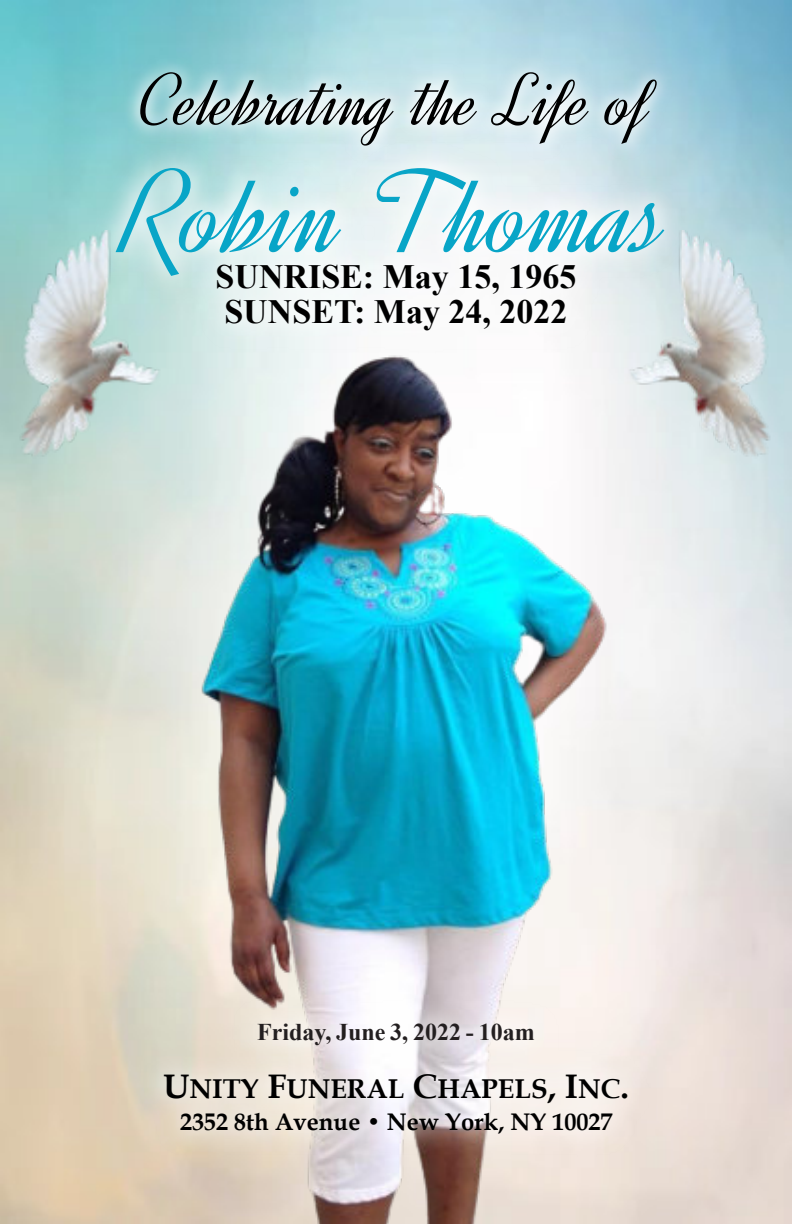
<style>
.page{position:relative;width:792px;height:1224px;background:#fff}
.page>*{position:absolute;margin:0;border:0;box-sizing:border-box;transform-origin:0 0}
.t1{font:120px "Dynalight";color:#08a5c7}
.t2{font:75.2px "Dynalight";color:#000}
.t3{font:700 34px/35.4px "Times New Roman";color:#000}
.t4{font:700 27.2px "Book Antiqua";color:#000}
.t5{font:700 24px "Book Antiqua";color:#000}
.t6{font:700 24px "Times New Roman";color:#231f20}
.s1{font-size:34px}
</style>
<div class="page">
<img style="left:0;top:0;width:792px;height:1224px">
<img style="left:192px;top:354px;width:427px;height:870px">
<img style="left:122px;top:56px;width:551px;height:85px">
<img style="left:92px;top:141px;width:593px;height:213px">
<img style="left:139px;top:998px;width:511px;height:159px">
<img style="left:8px;top:230px;width:154px;height:229px">
<img style="left:627px;top:230px;width:154px;height:229px">
<h2 class="t2" style="left:140px;top:57px;width:514px">Celebrating the Life of</h2>
<h1 class="t1" style="left:124px;top:144px;width:546px">Robin Thomas</h1>
<p class="t3" style="left:216px;top:262px;width:362px">SUNRISE: May 15, 1965<br>SUNSET: May 24, 2022</p>
<p class="t6" style="left:257px;top:1024px;width:279px">Friday, June 3, 2022 - 10am</p>
<p class="t4" style="left:163px;top:1078px;width:467px"><span class="s1">U</span>NITY <span class="s1">F</span>UNERAL <span class="s1">C</span>HAPELS<span class="s1">, I</span>NC<span class="s1">.</span></p>
<p class="t5" style="left:180px;top:1112px;width:434px">2352 8th Avenue • New York, NY 10027</p>
</div>
